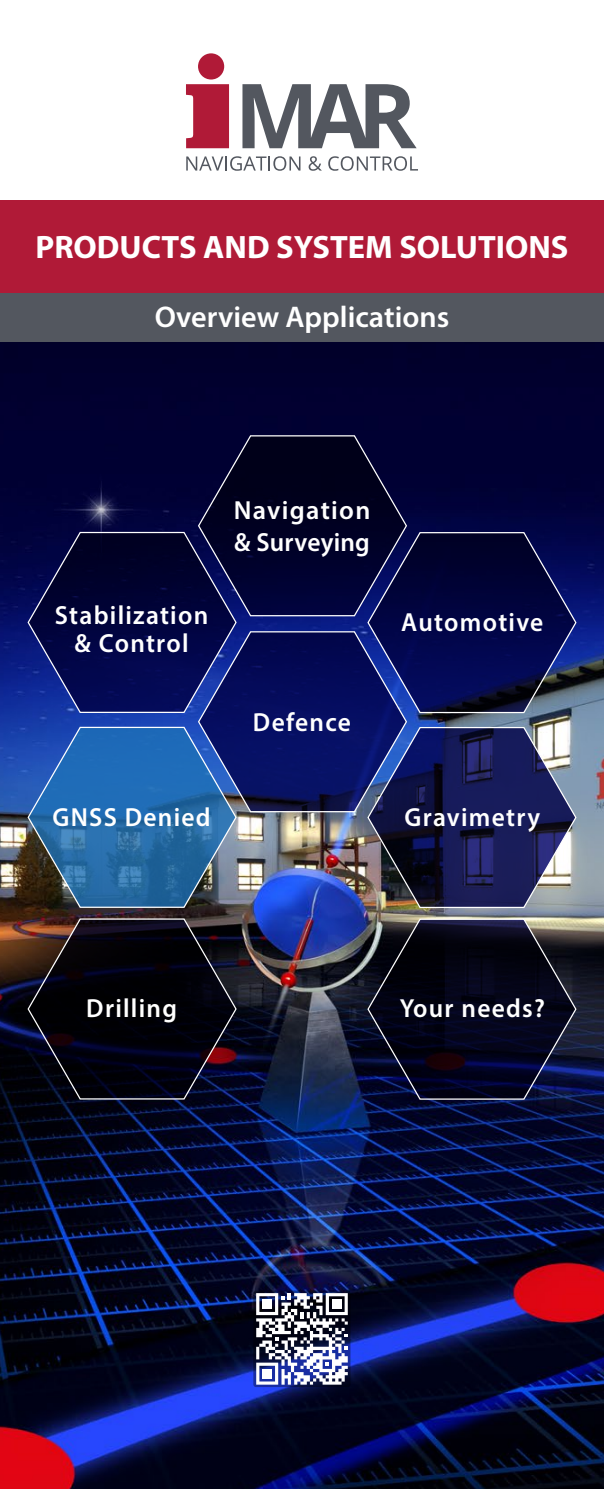
<style>
.page{position:relative;width:604px;height:1489px;background:#fff}
.page>*{position:absolute;margin:0;border:0;box-sizing:border-box;transform-origin:0 0}
.t1{font:700 32.5px "Myriad Pro";color:#fff}
.t2{font:600 30px "Myriad Pro";color:#fff}
.t3{font:600 26.25px/28.8px "Myriad Pro";letter-spacing:.05em;color:#fff;text-align:center}
</style>
<div class="page">
<img style="left:0;top:342px;width:604px;height:1147px">
<div style="left:0;top:292px;width:604px;height:50px;background:#53575f"></div>
<svg style="left:242px;top:84px;width:174px;height:64px"></svg>
<svg style="left:186px;top:84px;width:43px;height:64px;background:#b8344d"></svg>
<div style="left:198px;top:53px;width:26px;height:27px;background:#b01a37;border-radius:50%"></div>
<svg style="left:186px;top:156px;width:114px;height:15px"></svg>
<svg style="left:309px;top:156px;width:13px;height:15px"></svg>
<svg style="left:328px;top:156px;width:90px;height:15px"></svg>
<div style="left:0;top:200px;width:604px;height:92px;background:#b01a37"></div>
<svg style="left:253px;top:1290px;width:97px;height:97px"></svg>
<svg style="left:256px;top:1293px;width:92px;height:92px"></svg>
<svg style="left:367px;top:531px;width:210px;height:183px;background:#0b1048"></svg>
<svg style="left:367px;top:726px;width:210px;height:183px;background:#373a63"></svg>
<svg style="left:27px;top:726px;width:210px;height:182px;background:#2d67a0"></svg>
<svg style="left:367px;top:917px;width:210px;height:183px;background:#121327"></svg>
<svg style="left:27px;top:917px;width:210px;height:183px;background:#0f0b15"></svg>
<svg style="left:197px;top:434px;width:211px;height:183px;background:#05062f"></svg>
<svg style="left:197px;top:630px;width:211px;height:183px;background:#121f6b"></svg>
<svg style="left:27px;top:531px;width:210px;height:183px;background:#090e4d"></svg>
<p class="t1" style="left:36px;top:226px;width:534px">PRODUCTS AND SYSTEM SOLUTIONS</p>
<p class="t2" style="left:155px;top:298px;width:296px">Overview Applications</p>
<p class="t3" style="left:55px;top:600px;width:155px">Stabilization &amp; Control</p>
<p class="t3" style="left:234px;top:494px;width:138px;line-height:31.5px;text-align:left">Navigation &amp; Surveying</p>
<p class="t3" style="left:253px;top:707px;width:100px">Defence</p>
<p class="t3" style="left:401px;top:607px;width:144px">Automotive</p>
<p class="t3" style="left:53px;top:802px;width:160px">GNSS Denied</p>
<p class="t3" style="left:404px;top:802px;width:137px">Gravimetry</p>
<p class="t3" style="left:86px;top:993px;width:92px">Drilling</p>
<p class="t3" style="left:400px;top:993px;width:147px">Your needs?</p>
</div>
